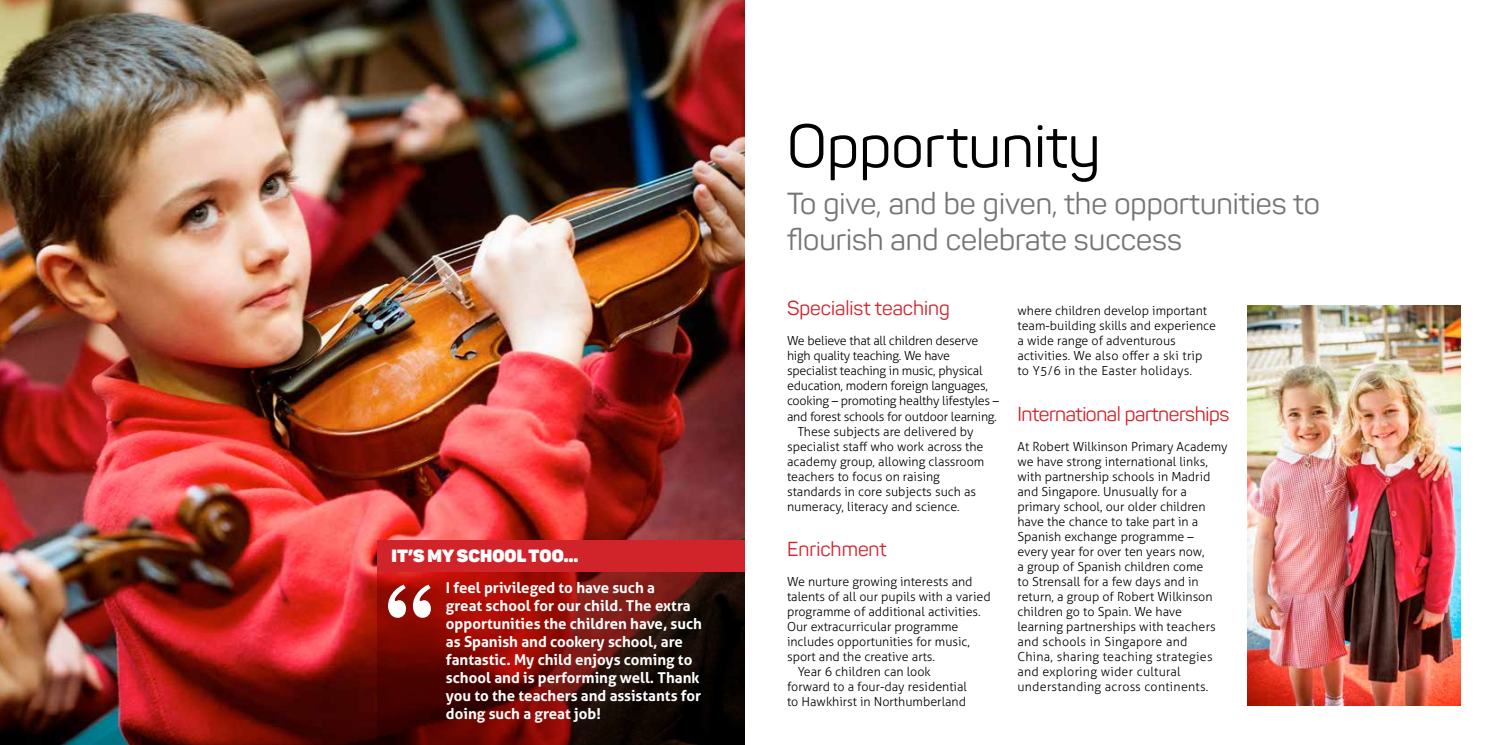
<style>
.page{position:relative;width:1489px;height:745px;background:#fff}
.page>*{position:absolute;margin:0;border:0;box-sizing:border-box;transform-origin:0 0}
.t1{font:700 102.62px "Clarion";color:#fff}
.t2{font:60px "Panton";color:#000}
.t3{font:30px/36px "Panton";color:#737577}
.t4{font:20px "Panton";letter-spacing:-.005em;color:#d2232a}
.t5{font:800 17.5px "Panton";letter-spacing:.01em;color:#fff}
.t6{font:700 15px/18px "Aller";color:#fff}
.t7{font:300 12.5px/15px "Aller";color:#000}
.t8{font:300 12.5px "Aller";letter-spacing:-.02em;color:#000}
</style>
<div class="page">
<img style="left:0;top:0;width:744px;height:744px">
<img style="left:1247px;top:306px;width:213px;height:399px">
<svg style="left:376px;top:571px;width:368px;height:173px;background:#5a0b06"></svg>
<div style="left:376px;top:540px;width:368px;height:31px;background:#d0232a"></div>
<h3 class="t5" style="left:391px;top:543px;width:150px">IT’S MY SCHOOL TOO</h3>
<h3 class="t5" style="left:564px;top:543px;width:16px">…</h3>
<h1 class="t1" style="left:381px;top:564px;width:57px">‘‘</h1>
<p class="t6" style="left:446px;top:578px;width:257px">I feel privileged to have such a<br>great school for our child. The extra opportunities the children have, such as Spanish and cookery school, are fantastic. My child enjoys coming to school and is performing well. Thank you to the teachers and assistants for doing such a great job!</p>
<h2 class="t2" style="left:787px;top:109px;width:315px">Opportunity</h2>
<h3 class="t3" style="left:787px;top:185px;width:534px">To give, and be given, the opportunities to flourish and celebrate success</h3>
<h3 class="t4" style="left:787px;top:296px;width:164px">Specialist teaching</h3>
<p class="t8" style="left:787px;top:333px;width:193px">We believe that all children deserve</p>
<p class="t8" style="left:787px;top:348px;width:165px">high quality teaching. We have</p>
<p class="t8" style="left:787px;top:363px;width:197px">specialist teaching in music, physical</p>
<p class="t8" style="left:787px;top:378px;width:203px">education, modern foreign languages,</p>
<p class="t8" style="left:787px;top:393px;width:214px">cooking – promoting healthy lifestyles –</p>
<p class="t8" style="left:787px;top:408px;width:211px">and forest schools for outdoor learning.</p>
<p class="t7" style="left:797px;top:423px;width:177px">These subjects are delivered by</p>
<p class="t7" style="left:787px;top:438px;width:198px">specialist staff who work across the</p>
<p class="t7" style="left:787px;top:453px;width:199px">academy group, allowing classroom</p>
<p class="t7" style="left:787px;top:468px;width:154px">teachers to focus on raising</p>
<p class="t7" style="left:787px;top:483px;width:191px">standards in core subjects such as</p>
<p class="t7" style="left:787px;top:498px;width:174px">numeracy, literacy and science.</p>
<h3 class="t4" style="left:787px;top:536px;width:101px">Enrichment</h3>
<p class="t7" style="left:787px;top:573px;width:187px">We nurture growing interests and</p>
<p class="t7" style="left:787px;top:588px;width:205px">talents of all our pupils with a varied</p>
<p class="t7" style="left:787px;top:603px;width:195px">programme of additional activities.</p>
<p class="t7" style="left:787px;top:618px;width:173px">Our extracurricular programme</p>
<p class="t7" style="left:787px;top:633px;width:185px">includes opportunities for music,</p>
<p class="t7" style="left:787px;top:648px;width:150px">sport and the creative arts.</p>
<p class="t7" style="left:797px;top:663px;width:135px">Year 6 children can look</p>
<p class="t7" style="left:787px;top:678px;width:181px">forward to a four-day residential</p>
<p class="t7" style="left:787px;top:693px;width:180px">to Hawkhirst in Northumberland</p>
<p class="t7" style="left:1017px;top:303px;width:200px">where children develop important team-building skills and experience a wide range of adventurous activities. We also offer a ski trip to Y5/6 in the Easter holidays.</p>
<h3 class="t4" style="left:1017px;top:401px;width:213px">International partnerships</h3>
<p class="t7" style="left:1017px;top:438px;width:212px">At Robert Wilkinson Primary Academy we have strong international links, with partnership schools in Madrid and Singapore. Unusually for a primary school, our older children have the chance to take part in a Spanish exchange programme –<br>every year for over ten years now,<br>a group of Spanish children come<br>to Strensall for a few days and in return, a group of Robert Wilkinson children go to Spain. We have learning partnerships with teachers and schools in Singapore and<br>China, sharing teaching strategies and exploring wider cultural understanding across continents.</p>
</div>
